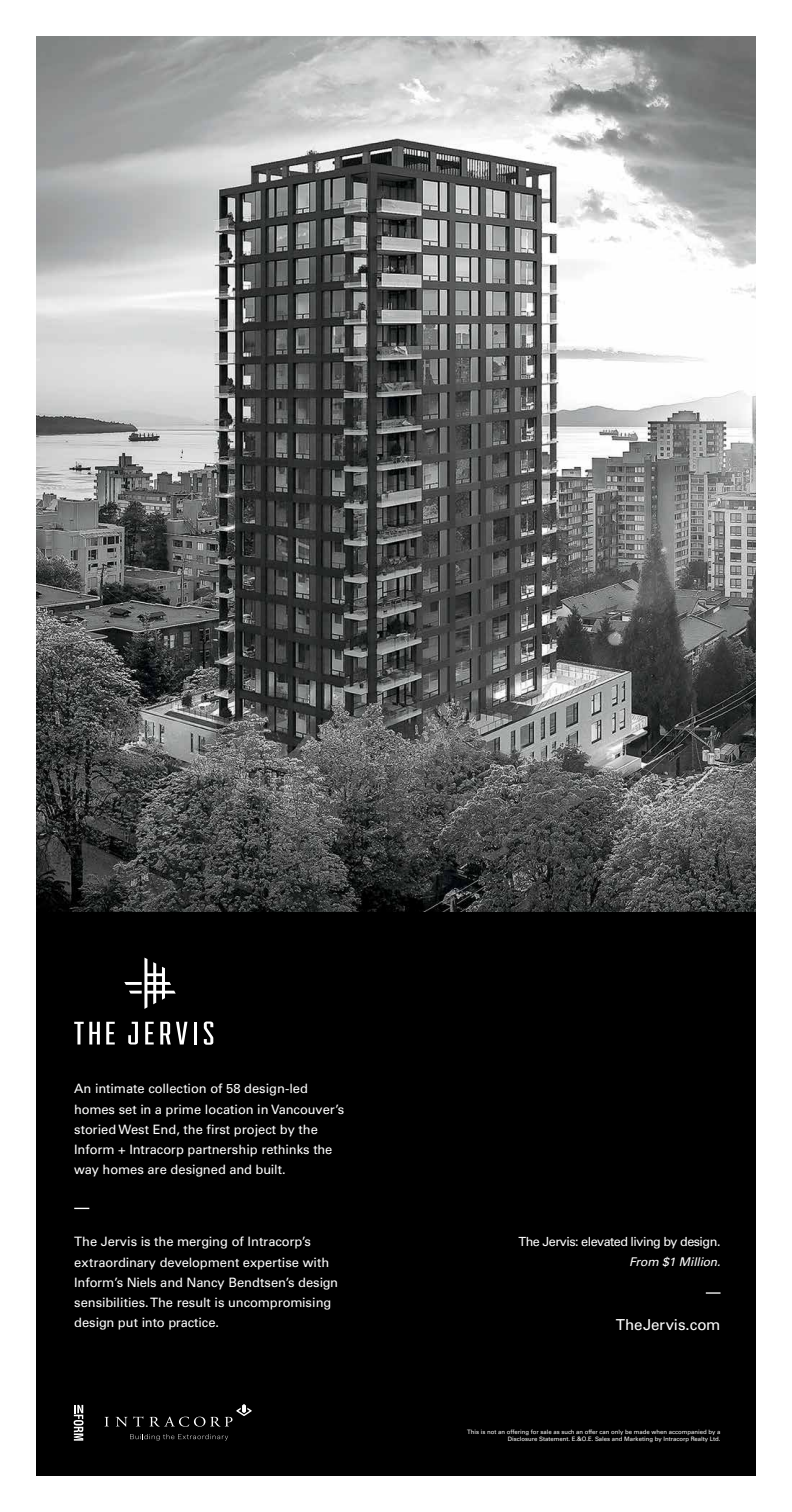
<style>
.page{position:relative;width:792px;height:1512px;background:#fff}
.page>*{position:absolute;margin:0;border:0;box-sizing:border-box;transform-origin:0 0}
.t1{font:15.1px "Univers";color:#fff}
.t2{font:12.9px/20.2px "Univers";color:#fff}
.t3{font:12.6px "Univers";letter-spacing:-.04em;color:#fff}
.t4{font:italic 12px "Univers";letter-spacing:-.02em;color:#fff}
.t5{font:6px/7.2px "Univers";color:#fff;text-align:right}
</style>
<div class="page">
<img style="left:36px;top:36px;width:720px;height:877px">
<div style="left:36px;top:913px;width:720px;height:563px;background:#000"></div>
<svg style="left:706px;top:1292px;width:15px;height:2px"></svg>
<svg style="left:74px;top:1208px;width:15px;height:1px"></svg>
<svg style="left:124px;top:958px;width:52px;height:51px"></svg>
<svg style="left:74px;top:1022px;width:26px;height:23px"></svg>
<svg style="left:106px;top:1022px;width:9px;height:23px"></svg>
<svg style="left:128px;top:1022px;width:10px;height:23px"></svg>
<svg style="left:145px;top:1022px;width:9px;height:23px"></svg>
<svg style="left:160px;top:1022px;width:27px;height:23px"></svg>
<hr style="left:194px;top:1022px;width:3px;height:23px;background:#fff">
<svg style="left:204px;top:1022px;width:9px;height:23px"></svg>
<svg style="left:74px;top:1405px;width:10px;height:36px"></svg>
<svg style="left:105px;top:1417px;width:4px;height:9px"></svg>
<svg style="left:116px;top:1416px;width:27px;height:11px"></svg>
<svg style="left:149px;top:1404px;width:103px;height:23px"></svg>
<svg style="left:130px;top:1434px;width:98px;height:7px"></svg>
<p class="t2" style="left:74px;top:1079px;width:272px">An intimate collection of 58 design-led homes set in a prime location in Vancouver’s storied West End, the first project by the Inform + Intracorp partnership rethinks the way homes are designed and built.</p>
<p class="t2" style="left:74px;top:1232px;width:265px">The Jervis is the merging of Intracorp’s extraordinary development expertise with Inform’s Niels and Nancy Bendtsen’s design sensibilities. The result is uncompromising design put into practice.</p>
<p class="t3" style="left:519px;top:1234px;width:203px">The Jervis: elevated living by design.</p>
<p class="t4" style="left:629px;top:1255px;width:93px">From $1 Million.</p>
<p class="t1" style="left:616px;top:1315px;width:106px">TheJervis.com</p>
<p class="t5" style="left:467px;top:1428px;width:255px">This is not an offering for sale as such an offer can only be made when accompanied by a<br>Disclosure Statement. E.&amp;O.E. Sales and Marketing by Intracorp Realty Ltd.</p>
</div>
